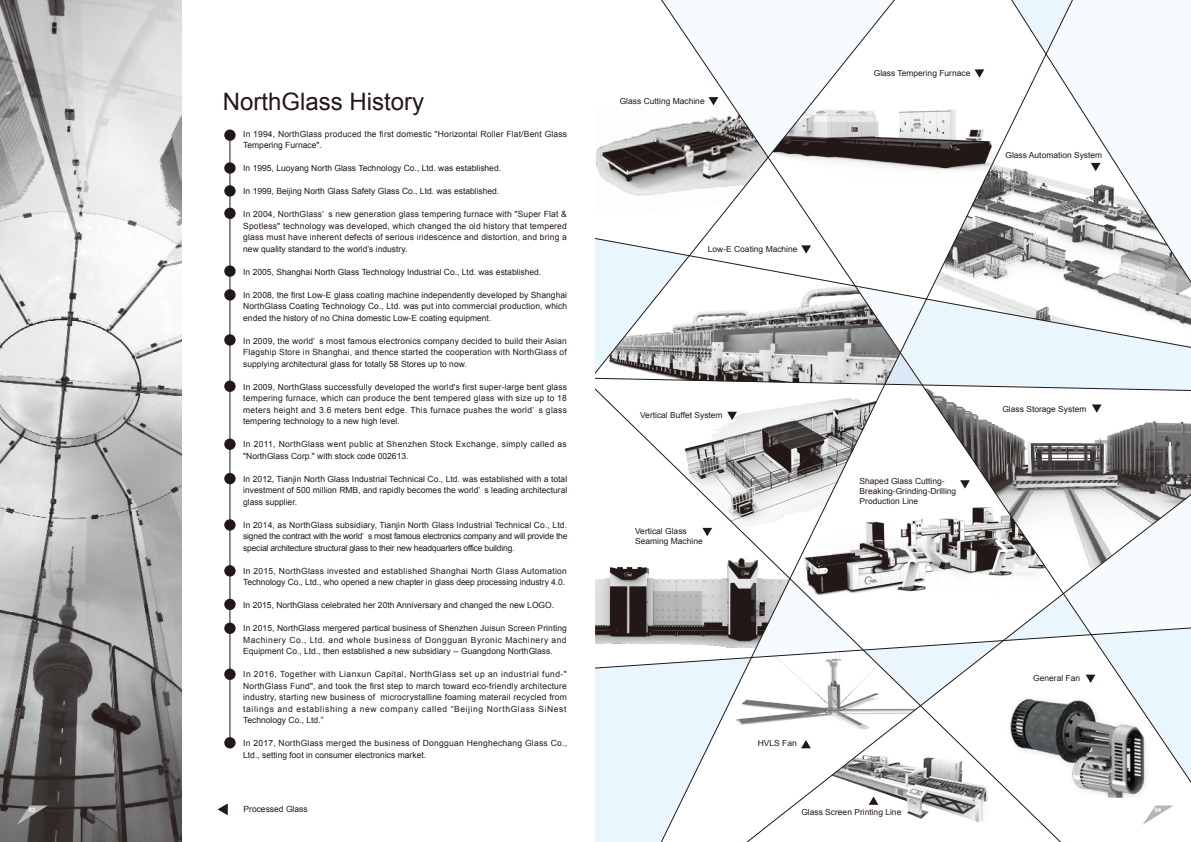
<style>
.page{position:relative;width:1191px;height:842px;background:#fff}
.page>*{position:absolute;margin:0;border:0;box-sizing:border-box;transform-origin:0 0}
.t1{font:24px "Arial";color:#221815}
.t2{font:8.5px/11.5px "Arial";color:#221815;text-align:justify}
.t3{font:8.5px/11.5px "Arial";letter-spacing:.035em;color:#221815}
.t4{font:8.5px/11.5px "Arial";letter-spacing:.03em;color:#221815}
.t5{font:8.5px/11.5px "Arial";letter-spacing:.04em;color:#221815}
.t6{font:8.5px/11.5px "Arial";letter-spacing:.02em;color:#221815}
.t7{font:8.3px/10px "Arial";color:#221815}
.t8{font:700 6px "Arial";color:#fff}
</style>
<div class="page">
<svg style="left:598px;top:393px;width:513px;height:87px"></svg>
<svg style="left:700px;top:443px;width:491px;height:37px"></svg>
<svg style="left:595px;top:357px;width:596px;height:36px"></svg>
<svg style="left:595px;top:0;width:596px;height:357px"></svg>
<div style="left:224px;top:129px;width:12px;height:12px;background:#221815;border-radius:50%"></div>
<div style="left:224px;top:208px;width:12px;height:11px;background:#221815;border-radius:50%"></div>
<div style="left:224px;top:185px;width:12px;height:12px;background:#221815;border-radius:50%"></div>
<div style="left:224px;top:162px;width:12px;height:12px;background:#221815;border-radius:50%"></div>
<div style="left:224px;top:265px;width:12px;height:12px;background:#221815;border-radius:50%"></div>
<div style="left:224px;top:289px;width:12px;height:11px;background:#221815;border-radius:50%"></div>
<div style="left:224px;top:381px;width:12px;height:11px;background:#221815;border-radius:50%"></div>
<div style="left:224px;top:334px;width:12px;height:12px;background:#221815;border-radius:50%"></div>
<div style="left:224px;top:473px;width:12px;height:11px;background:#221815;border-radius:50%"></div>
<div style="left:224px;top:565px;width:12px;height:11px;background:#221815;border-radius:50%"></div>
<div style="left:224px;top:599px;width:12px;height:11px;background:#221815;border-radius:50%"></div>
<div style="left:224px;top:519px;width:12px;height:12px;background:#221815;border-radius:50%"></div>
<div style="left:224px;top:623px;width:12px;height:11px;background:#221815;border-radius:50%"></div>
<div style="left:224px;top:669px;width:12px;height:11px;background:#221815;border-radius:50%"></div>
<div style="left:224px;top:737px;width:12px;height:11px;background:#221815;border-radius:50%"></div>
<hr style="left:230px;top:134px;width:1px;height:609px;background:#221815">
<div style="left:224px;top:438px;width:12px;height:12px;background:#221815;border-radius:50%"></div>
<svg style="left:218px;top:803px;width:10px;height:12px"></svg>
<img style="left:0;top:0;width:182px;height:842px">
<svg style="left:595px;top:480px;width:596px;height:362px"></svg>
<svg style="left:17px;top:805px;width:31px;height:20px"></svg>
<h1 class="t1" style="left:223px;top:85px;width:203px">NorthGlass History</h1>
<p class="t6" style="left:243px;top:128px;width:325px">In 1994, NorthGlass produced the first domestic "Horizontal Roller Flat/Bent Glass<br>Tempering Furnace".</p>
<p class="t2" style="left:243px;top:162px;width:259px">In 1995, Luoyang North Glass Technology Co., Ltd. was established.</p>
<p class="t2" style="left:243px;top:185px;width:258px">In 1999, Beijing North Glass Safety Glass Co., Ltd. was established.</p>
<p class="t2" style="left:243px;top:208px;width:325px">In 2004, NorthGlass’ s new generation glass tempering furnace with "Super Flat &amp; Spotless" technology was developed, which changed the old history that tempered glass must have inherent defects of serious iridescence and distortion, and bring a new quality standard to the world’s industry.</p>
<p class="t2" style="left:243px;top:266px;width:299px">In 2005, Shanghai North Glass Technology Industrial Co., Ltd. was established.</p>
<p class="t2" style="left:243px;top:289px;width:325px">In 2008, the first Low-E glass coating machine independently developed by Shanghai NorthGlass Coating Technology Co., Ltd. was put into commercial production, which ended the history of no China domestic Low-E coating equipment.</p>
<p class="t2" style="left:243px;top:335px;width:325px">In 2009, the world’ s most famous electronics company decided to build their Asian Flagship Store in Shanghai, and thence started the cooperation with NorthGlass of supplying architectural glass for totally 58 Stores up to now.</p>
<p class="t2" style="left:243px;top:381px;width:325px">In 2009, NorthGlass successfully developed the world's first super-large bent glass tempering furnace, which can produce the bent tempered glass with size up to 18 meters height and 3.6 meters bent edge. This furnace pushes the world’ s glass tempering technology to a new high level.</p>
<p class="t5" style="left:243px;top:438px;width:325px">In 2011, NorthGlass went public at Shenzhen Stock Exchange, simply called as "NorthGlass Corp." with stock code 002613.</p>
<p class="t2" style="left:243px;top:473px;width:326px">In 2012, Tianjin North Glass Industrial Technical Co., Ltd. was established with a total investment of 500 million RMB, and rapidly becomes the world’ s leading architectural glass supplier.</p>
<p class="t2" style="left:243px;top:519px;width:326px">In 2014, as NorthGlass subsidiary, Tianjin North Glass Industrial Technical Co., Ltd. signed the contract with the world’ s most famous electronics company and will provide the special architecture structural glass to their new headquarters office building.</p>
<p class="t3" style="left:243px;top:565px;width:325px">In 2015, NorthGlass invested and established Shanghai North Glass Automation<br>Technology Co., Ltd., who opened a new chapter in glass deep processing industry 4.0.</p>
<p class="t2" style="left:243px;top:599px;width:312px">In 2015, NorthGlass celebrated her 20th Anniversary and changed the new LOGO.</p>
<p class="t2" style="left:243px;top:622px;width:325px">In 2015, NorthGlass mergered partical business of Shenzhen Juisun Screen Printing Machinery Co., Ltd. and whole business of Dongguan Byronic Machinery and Equipment Co., Ltd., then established a new subsidiary -- Guangdong NorthGlass.</p>
<p class="t2" style="left:243px;top:668px;width:325px">In 2016, Together with Lianxun Capital, NorthGlass set up an industrial fund-" NorthGlass Fund", and took the first step to march toward eco-friendly architecture industry, starting new business of microcrystalline foaming materail recycled from tailings and establishing a new company called “Beijing NorthGlass SiNest Technology Co., Ltd.”</p>
<p class="t4" style="left:243px;top:737px;width:325px">In 2017, NorthGlass merged the business of Dongguan Henghechang Glass Co.,<br>Ltd., setting foot in consumer electronics market.</p>
<p class="t7" style="left:619px;top:97px;width:86px">Glass Cutting Machine</p>
<p class="t7" style="left:708px;top:244px;width:91px">Low-E Coating Machine</p>
<p class="t7" style="left:640px;top:410px;width:84px">Vertical Buffet System</p>
<p class="t7" style="left:635px;top:526px;width:69px">Vertical Glass<br>Seaming Machine</p>
<p class="t7" style="left:758px;top:738px;width:40px">HVLS Fan</p>
<p class="t7" style="left:873px;top:68px;width:98px">Glass Tempering Furnace</p>
<p class="t7" style="left:1005px;top:150px;width:98px">Glass Automation System</p>
<p class="t7" style="left:859px;top:476px;width:98px">Shaped Glass Cutting-<br>Breaking-Grinding-Drilling<br>Production Line</p>
<p class="t7" style="left:1002px;top:404px;width:86px">Glass Storage System</p>
<p class="t7" style="left:1033px;top:673px;width:48px">General Fan</p>
<p class="t2" style="left:243px;top:803px;width:66px">Processed Glass</p>
<p class="t8" style="left:29px;top:806px;width:8px">03</p>
<p class="t8" style="left:1154px;top:806px;width:8px">04</p>
<p class="t7" style="left:801px;top:807px;width:102px">Glass Screen Printing Line</p>
</div>
